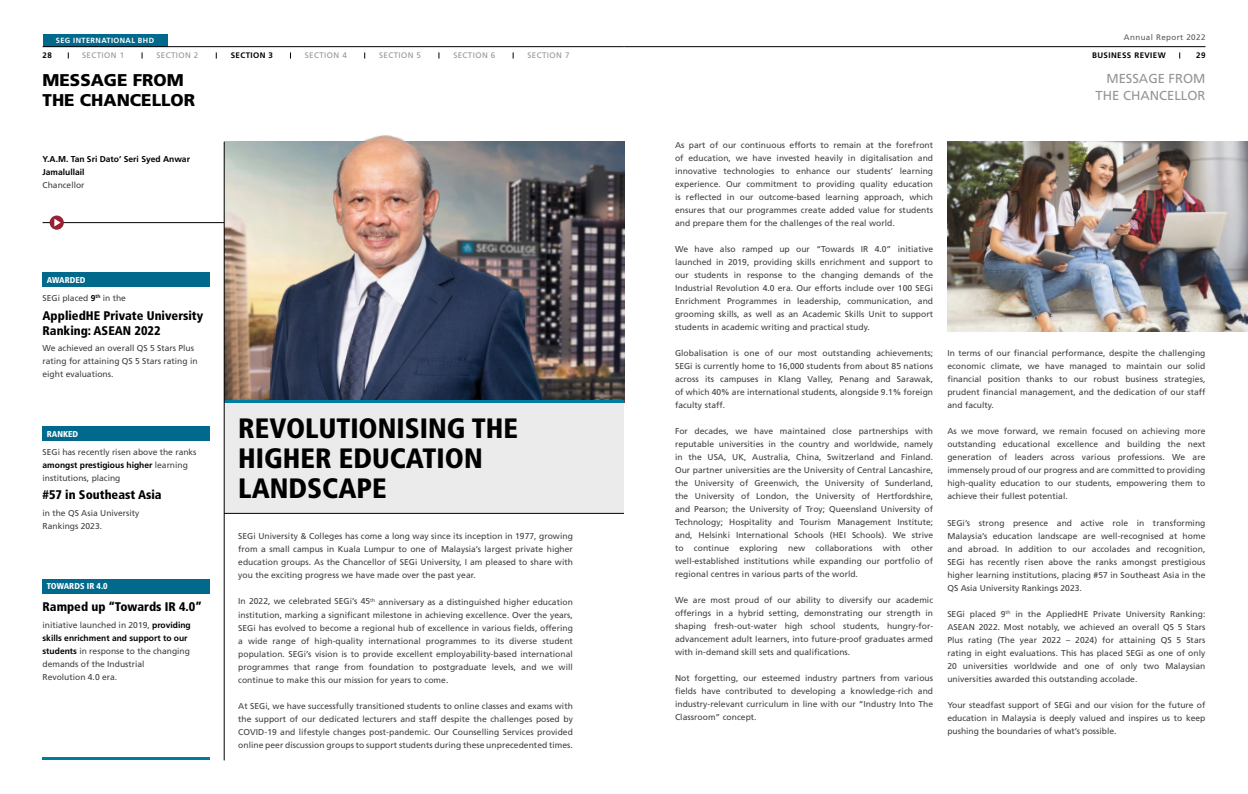
<style>
.page{position:relative;width:1248px;height:794px;background:#fff}
.page>*{position:absolute;margin:0;border:0;box-sizing:border-box;transform-origin:0 0}
.t1{font:900 condensed 28px/30px "Frutiger LT Std";color:#000}
.t2{font:900 17px/20px "Frutiger LT Std";color:#000}
.t3{font:13px/17px "Frutiger LT Std";color:#939598;text-align:right}
.t4{font:900 condensed 12.5px/15px "Frutiger LT Std";color:#000}
.t5{font:8.5px/13px "Frutiger LT Std";letter-spacing:.005em;color:#414042;text-align:justify}
.t6{font:700 8.5px/13px "Frutiger LT Std";color:#000}
.t7{font:900 condensed 8.5px "Frutiger LT Std";color:#fff}
.t8{font:8px "Frutiger LT Std";letter-spacing:.05em;color:#939598}
.t9{font:700 8px "Frutiger LT Std";letter-spacing:.05em;color:#000}
.t10{font:8px "Frutiger LT Std";letter-spacing:.05em;color:#58595b}
.t11{font:700 7.5px "Frutiger LT Std";letter-spacing:.05em;color:#fff}
.s1{font-weight:700;color:#000}
</style>
<div class="page">
<div style="left:43px;top:34px;width:124px;height:13px;background:#00698c"></div>
<hr style="left:43px;top:46px;width:581px;height:1px;background:#000">
<hr style="left:624px;top:46px;width:581px;height:1px;background:#000">
<img style="left:225px;top:142px;width:399px;height:258px">
<img style="left:258px;top:135px;width:295px;height:265px">
<div style="left:224px;top:403px;width:400px;height:110px;background:#ebebec"></div>
<hr style="left:224px;top:400px;width:400px;height:3px;background:#007d9e">
<hr style="left:224px;top:513px;width:400px;height:1px;background:#000">
<hr style="left:43px;top:222px;width:181px;height:1px;background:#000">
<div style="left:50px;top:215px;width:14px;height:15px;background:#982233;border-radius:50%"></div>
<svg style="left:54px;top:219px;width:7px;height:7px"></svg>
<hr style="left:224px;top:142px;width:1px;height:618px;background:#000">
<img style="left:947px;top:142px;width:300px;height:190px">
<hr style="left:43px;top:757px;width:167px;height:3px;background:#007d9e">
<div style="left:43px;top:272px;width:167px;height:14px;background:#00698c"></div>
<div style="left:43px;top:426px;width:167px;height:14px;background:#00698c"></div>
<div style="left:43px;top:579px;width:167px;height:14px;background:#00698c"></div>
<p class="t11" style="left:56px;top:36px;width:100px">SEG INTERNATIONAL BHD</p>
<p class="t10" style="left:1123px;top:33px;width:83px">Annual Report 2022</p>
<p class="t8" style="left:156px;top:51px;width:43px">SECTION 2</p>
<p class="t9" style="left:231px;top:51px;width:44px">SECTION 3</p>
<p class="t8" style="left:305px;top:51px;width:43px">SECTION 4</p>
<p class="t8" style="left:379px;top:51px;width:43px">SECTION 5</p>
<p class="t8" style="left:453px;top:51px;width:43px">SECTION 6</p>
<p class="t8" style="left:527px;top:51px;width:43px">SECTION 7</p>
<p class="t9" style="left:1091px;top:51px;width:75px">BUSINESS REVIEW</p>
<p class="t9" style="left:1195px;top:51px;width:11px">29</p>
<h2 class="t2" style="left:43px;top:70px;width:154px">MESSAGE FROM<br>THE CHANCELLOR</h2>
<h3 class="t3" style="left:1095px;top:70px;width:111px">MESSAGE FROM<br>THE CHANCELLOR</h3>
<p class="t9" style="left:43px;top:51px;width:11px">28</p>
<p class="t8" style="left:82px;top:51px;width:43px">SECTION 1</p>
<p class="t6" style="left:43px;top:153px;width:149px">Y.A.M. Tan Sri Dato’ Seri Syed Anwar<br>Jamalullail</p>
<p class="t5" style="left:43px;top:179px;width:44px">Chancellor</p>
<p class="t7" style="left:47px;top:274px;width:40px">AWARDED</p>
<h3 class="t4" style="left:43px;top:308px;width:162px">AppliedHE Private University<br>Ranking: ASEAN 2022</h3>
<p class="t5" style="left:43px;top:292px;width:85px">SEGi placed <span class="s1">9</span><sup>th</sup> in the</p>
<p class="t5" style="left:43px;top:341px;width:156px;text-align:left">We achieved an overall QS 5 Stars Plus rating for attaining QS 5 Stars rating in eight evaluations.</p>
<p class="t7" style="left:47px;top:428px;width:33px">RANKED</p>
<p class="t5" style="left:43px;top:446px;width:155px;text-align:left">SEGi has recently risen above the ranks <span class="s1">amongst prestigious higher</span> learning institutions, placing</p>
<p class="t5" style="left:43px;top:506px;width:98px">in the QS Asia University<br>Rankings 2023.</p>
<h3 class="t4" style="left:43px;top:487px;width:121px">#57 in Southeast Asia</h3>
<p class="t7" style="left:47px;top:581px;width:62px">TOWARDS IR 4.0</p>
<h3 class="t4" style="left:43px;top:599px;width:161px">Ramped up “Towards IR 4.0”</h3>
<p class="t5" style="left:43px;top:618px;width:150px;text-align:left">initiative launched in 2019, <span class="s1">providing skills enrichment and support to our students</span> in response to the changing demands of the Industrial<br>Revolution 4.0 era.</p>
<h1 class="t1" style="left:238px;top:413px;width:281px">REVOLUTIONISING THE<br>HIGHER EDUCATION<br>LANDSCAPE</h1>
<p class="t5" style="left:238px;top:530px;width:336px">SEGi University &amp; Colleges has come a long way since its inception in 1977, growing from a small campus in Kuala Lumpur to one of Malaysia’s largest private higher education groups. As the Chancellor of SEGi University, I am pleased to share with you the exciting progress we have made over the past year.</p>
<p class="t5" style="left:238px;top:595px;width:336px">In 2022, we celebrated SEGi’s 45<sup>th</sup> anniversary as a distinguished higher education institution, marking a significant milestone in achieving excellence. Over the years, SEGi has evolved to become a regional hub of excellence in various fields, offering a wide range of high-quality international programmes to its diverse student population. SEGi’s vision is to provide excellent employability-based international programmes that range from foundation to postgraduate levels, and we will continue to make this our mission for years to come.</p>
<p class="t5" style="left:238px;top:699px;width:336px">At SEGi, we have successfully transitioned students to online classes and exams with the support of our dedicated lecturers and staff despite the challenges posed by COVID-19 and lifestyle changes post-pandemic. Our Counselling Services provided online peer discussion groups to support students during these unprecedented times.</p>
<p class="t5" style="left:675px;top:139px;width:259px">As part of our continuous efforts to remain at the forefront of education, we have invested heavily in digitalisation and innovative technologies to enhance our students’ learning experience. Our commitment to providing quality education is reflected in our outcome-based learning approach, which ensures that our programmes create added value for students and prepare them for the challenges of the real world.</p>
<p class="t5" style="left:675px;top:243px;width:259px">We have also ramped up our “Towards IR 4.0” initiative launched in 2019, providing skills enrichment and support to our students in response to the changing demands of the Industrial Revolution 4.0 era. Our efforts include over 100 SEGi Enrichment Programmes in leadership, communication, and grooming skills, as well as an Academic Skills Unit to support students in academic writing and practical study.</p>
<p class="t5" style="left:675px;top:347px;width:259px">Globalisation is one of our most outstanding achievements; SEGi is currently home to 16,000 students from about 85 nations across its campuses in Klang Valley, Penang and Sarawak, of which 40% are international students, alongside 9.1% foreign faculty staff.</p>
<p class="t5" style="left:675px;top:425px;width:259px">For decades, we have maintained close partnerships with reputable universities in the country and worldwide, namely in the USA, UK, Australia, China, Switzerland and Finland.<br>Our partner universities are the University of Central Lancashire, the University of Greenwich, the University of Sunderland, the University of London, the University of Hertfordshire, and Pearson; the University of Troy; Queensland University of Technology; Hospitality and Tourism Management Institute; and, Helsinki International Schools (HEI Schools). We strive to continue exploring new collaborations with other well-established institutions while expanding our portfolio of regional centres in various parts of the world.</p>
<p class="t5" style="left:675px;top:594px;width:259px">We are most proud of our ability to diversify our academic offerings in a hybrid setting, demonstrating our strength in shaping fresh-out-water high school students, hungry-for&shy;advancement adult learners, into future-proof graduates armed with in-demand skill sets and qualifications.</p>
<p class="t5" style="left:675px;top:672px;width:259px">Not forgetting, our esteemed industry partners from various fields have contributed to developing a knowledge-rich and industry-relevant curriculum in line with our “Industry Into The Classroom” concept.</p>
<p class="t5" style="left:947px;top:347px;width:259px">In terms of our financial performance, despite the challenging economic climate, we have managed to maintain our solid financial position thanks to our robust business strategies, prudent financial management, and the dedication of our staff and faculty.</p>
<p class="t5" style="left:947px;top:425px;width:259px">As we move forward, we remain focused on achieving more outstanding educational excellence and building the next generation of leaders across various professions. We are immensely proud of our progress and are committed to providing high-quality education to our students, empowering them to achieve their fullest potential.</p>
<p class="t5" style="left:947px;top:516px;width:259px">SEGi’s strong presence and active role in transforming Malaysia’s education landscape are well-recognised at home and abroad. In addition to our accolades and recognition, SEGi has recently risen above the ranks amongst prestigious higher learning institutions, placing #57 in Southeast Asia in the QS Asia University Rankings 2023.</p>
<p class="t5" style="left:947px;top:607px;width:259px">SEGi placed 9<sup>th</sup> in the AppliedHE Private University Ranking:<br>ASEAN 2022. Most notably, we achieved an overall QS 5 Stars Plus rating (The year 2022 – 2024) for attaining QS 5 Stars rating in eight evaluations. This has placed SEGi as one of only 20 universities worldwide and one of only two Malaysian universities awarded this outstanding accolade.</p>
<p class="t5" style="left:947px;top:698px;width:259px">Your steadfast support of SEGi and our vision for the future of education in Malaysia is deeply valued and inspires us to keep pushing the boundaries of what’s possible.</p>
</div>
